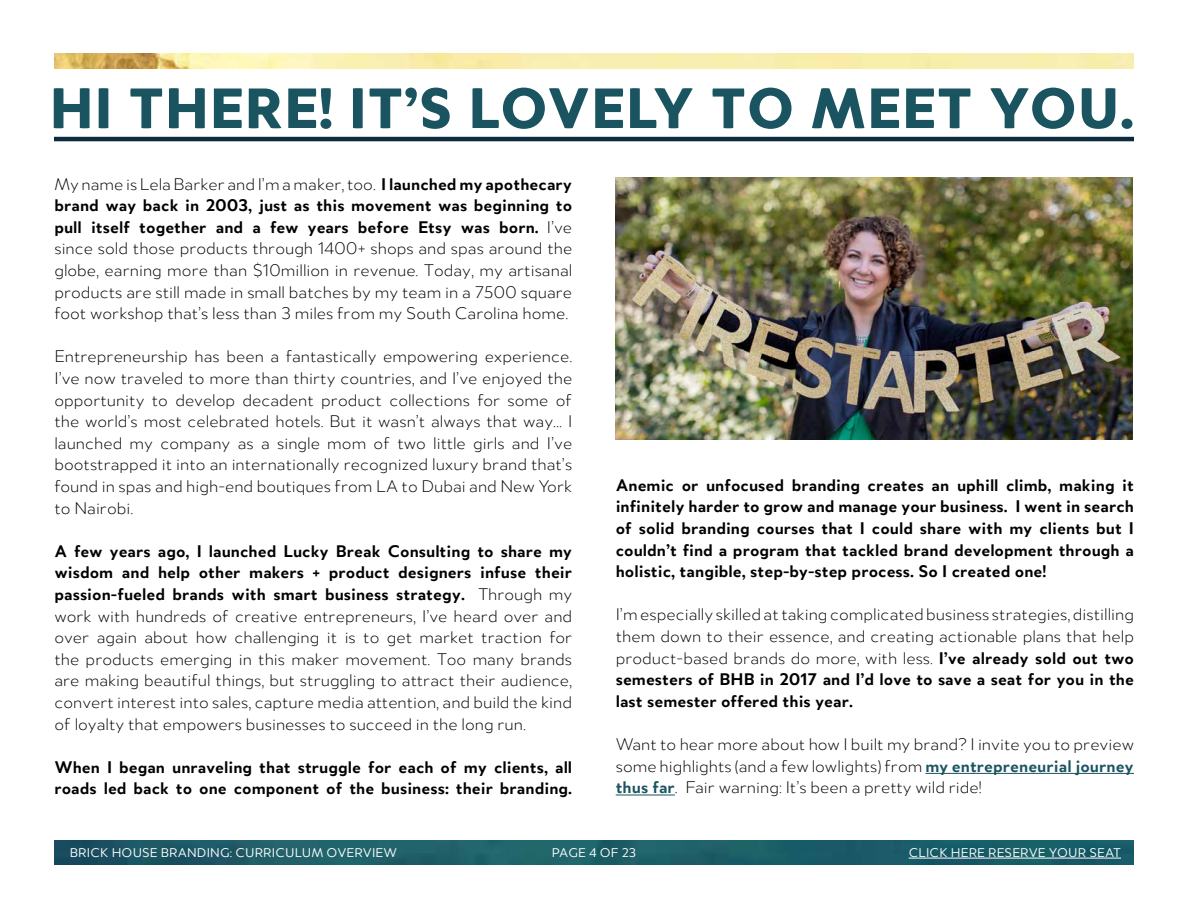
<style>
.page{position:relative;width:1188px;height:918px;background:#fff}
.page>*{position:absolute;margin:0;border:0;box-sizing:border-box;transform-origin:0 0}
.t1{font:900 60.75px "Merel";letter-spacing:.01em;color:#1b5461}
.t2{font:300 18px/21.6px "Merel";color:#000;text-align:justify}
.t3{font:700 18px/21.6px "Merel";color:#000}
.t4{font:13.5px "Merel";letter-spacing:.01em;color:#fff}
.s1{font-weight:700}
.s2{font-weight:700;color:#1b5461}
</style>
<div class="page">
<hr style="left:54px;top:137px;width:1080px;height:4px;background:#0d2b3e">
<img style="left:54px;top:53px;width:1080px;height:15px">
<img style="left:54px;top:840px;width:1080px;height:25px">
<hr style="left:909px;top:858px;width:212px;height:1px;background:#fff">
<img style="left:616px;top:178px;width:516px;height:261px">
<hr style="left:925px;top:773px;width:209px;height:1px;background:#1b5461">
<hr style="left:616px;top:795px;width:59px;height:1px;background:#1b5461">
<h1 class="t1" style="left:50px;top:57px;width:1086px">HI THERE! IT’S LOVELY TO MEET YOU.</h1>
<p class="t2" style="left:54px;top:172px;width:519px">My name is Lela Barker and I’m a maker, too. <span class="s1">I launched my apothecary brand way back in 2003, just as this movement was beginning to pull itself together and a few years before Etsy was born.</span> I’ve since sold those products through 1400+ shops and spas around the globe, earning more than $10million in revenue. Today, my artisanal products are still made in small batches by my team in a 7500 square foot workshop that’s less than 3 miles from my South Carolina home.</p>
<p class="t2" style="left:54px;top:345px;width:519px">Entrepreneurship has been a fantastically empowering experience.<br>I’ve now traveled to more than thirty countries, and I’ve enjoyed the opportunity to develop decadent product collections for some of the world’s most celebrated hotels. But it wasn’t always that way… I launched my company as a single mom of two little girls and I’ve bootstrapped it into an internationally recognized luxury brand that’s found in spas and high-end boutiques from LA to Dubai and New York to Nairobi.</p>
<p class="t2" style="left:54px;top:539px;width:519px"><span class="s1">A few years ago, I launched Lucky Break Consulting to share my wisdom and help other makers + product designers infuse their passion-fueled brands with smart business strategy.</span> Through my work with hundreds of creative entrepreneurs, I’ve heard over and over again about how challenging it is to get market traction for the products emerging in this maker movement. Too many brands are making beautiful things, but struggling to attract their audience, convert interest into sales, capture media attention, and build the kind of loyalty that empowers businesses to succeed in the long run.</p>
<p class="t3" style="left:54px;top:755px;width:519px">When I began unraveling that struggle for each of my clients, all roads led back to one component of the business: their branding.</p>
<p class="t3" style="left:616px;top:473px;width:520px;text-align:justify">Anemic or unfocused branding creates an uphill climb, making it infinitely harder to grow and manage your business. I went in search of solid branding courses that I could share with my clients but I couldn’t find a program that tackled brand development through a holistic, tangible, step-by-step process. So I created one!</p>
<p class="t2" style="left:616px;top:603px;width:520px">I’m especially skilled at taking complicated business strategies, distilling them down to their essence, and creating actionable plans that help product-based brands do more, with less. <span class="s1">I’ve already sold out two semesters of BHB in 2017 and I’d love to save a seat for you in the last semester offered this year.</span></p>
<p class="t2" style="left:616px;top:732px;width:520px">Want to hear more about how I built my brand? I invite you to preview some highlights (and a few lowlights) from <span class="s2">my entrepreneurial journey thus far</span>. Fair warning: It’s been a pretty wild ride!</p>
<p class="t4" style="left:70px;top:842px;width:329px">BRICK HOUSE BRANDING: CURRICULUM OVERVIEW</p>
<p class="t4" style="left:552px;top:842px;width:86px">PAGE 4 OF 23</p>
<p class="t4" style="left:909px;top:842px;width:214px">CLICK HERE RESERVE YOUR SEAT</p>
</div>
